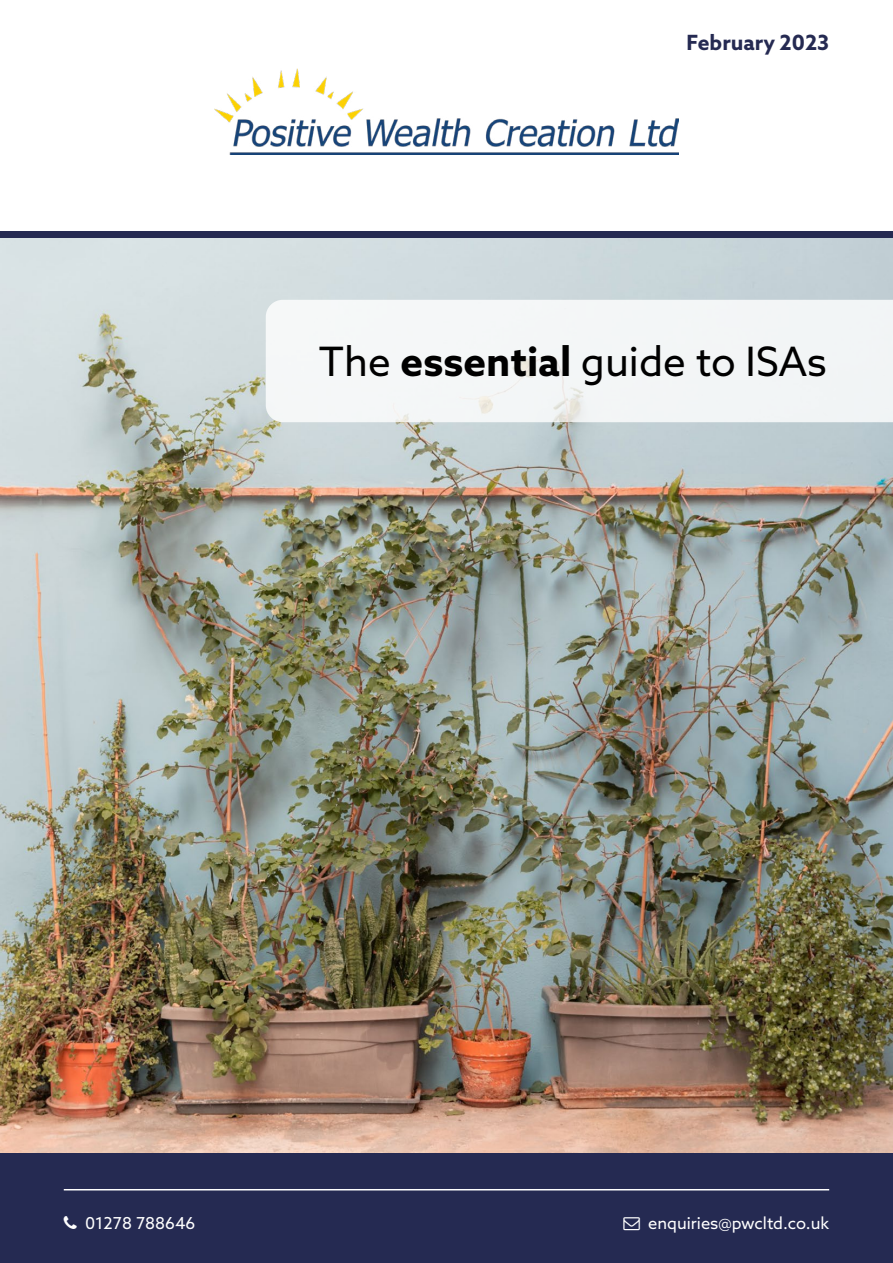
<style>
.page{position:relative;width:893px;height:1263px;background:#fff}
.page>*{position:absolute;margin:0;border:0;box-sizing:border-box;transform-origin:0 0}
.t1{font:40.5px "Azo Sans";color:#000}
.t2{font:700 21px "Azo Sans";color:#252a52}
.t3{font:16.5px "Azo Sans";color:#fff}
.s1{font-weight:700}
</style>
<div class="page">
<img style="left:0;top:238px;width:893px;height:915px">
<div style="left:0;top:1153px;width:893px;height:110px;background:#252a52"></div>
<div style="left:266px;top:300px;width:627px;height:122px;background:#f3f6f7"></div>
<hr style="left:64px;top:1189px;width:765px;height:1px;background:#fff">
<div style="left:0;top:232px;width:893px;height:6px;background:#252a52"></div>
<img style="left:214px;top:69px;width:465px;height:86px">
<p class="t2" style="left:687px;top:29px;width:144px">February 2023</p>
<h1 class="t1" style="left:319px;top:335px;width:509px">The <span class="s1">essential</span> guide to ISAs</h1>
<p class="t3" style="left:85px;top:1212px;width:112px">01278 788646</p>
<p class="t3" style="left:648px;top:1212px;width:183px">enquiries@pwcltd.co.uk</p>
</div>
